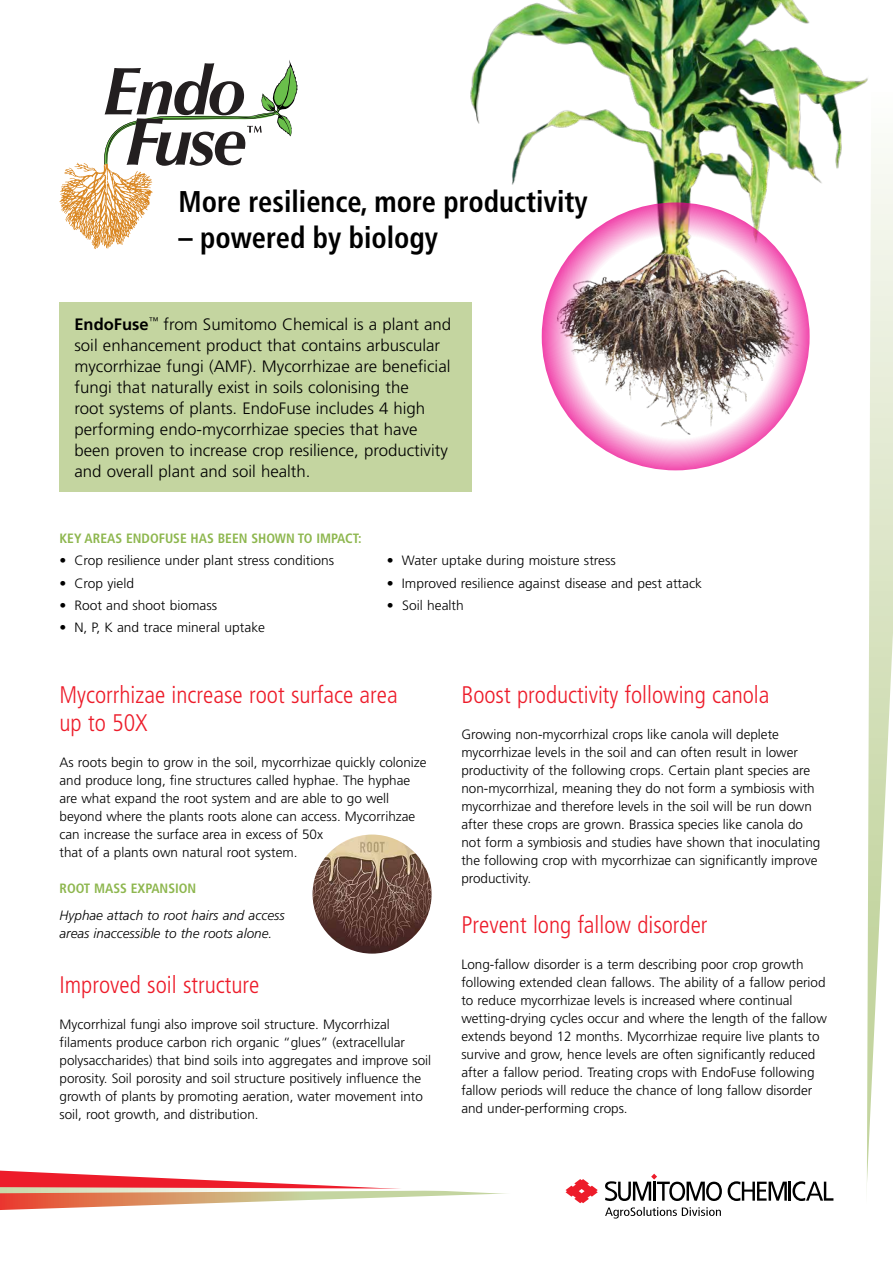
<style>
.page{position:relative;width:893px;height:1263px;background:#fff}
.page>*{position:absolute;margin:0;border:0;box-sizing:border-box;transform-origin:0 0}
.t1{font:700 condensed 30px "Frutiger";color:#000;scale:.95 1}
.t2{font:300 condensed 24px/28.8px "Frutiger";color:#ed1c2a}
.t3{font:300 16.5px/21px "Frutiger";color:#000}
.t4{font:300 13.5px/18px "Frutiger";color:#000}
.t5{font:italic 300 13.5px/18px "Frutiger";color:#000}
.t6{font:700 condensed 13.5px "Frutiger";color:#8eb74f}
.s1{font-weight:700}
</style>
<div class="page">
<img style="left:470px;top:0;width:384px;height:185px">
<svg style="left:60px;top:60px;width:238px;height:189px"></svg>
<img style="left:540px;top:173px;width:272px;height:298px">
<img style="left:542px;top:202px;width:268px;height:268px;border-radius:50%">
<div style="left:60px;top:302px;width:412px;height:190px;background:#c4d5a0"></div>
<svg style="left:854px;top:78px;width:39px;height:1111px"></svg>
<svg style="left:728px;top:1181px;width:105px;height:20px"></svg>
<svg style="left:0;top:1170px;width:722px;height:48px"></svg>
<img style="left:313px;top:834px;width:119px;height:120px;border-radius:60px">
<h1 class="t1" style="left:179px;top:184px;width:432px">More resilience, more productivity</h1>
<h1 class="t1" style="left:179px;top:220px;width:275px">– powered by biology</h1>
<p class="t3" style="left:74px;top:313px;width:378px"><span class="s1">EndoFuse</span><sup>™</sup> from Sumitomo Chemical is a plant and soil enhancement product that contains arbuscular mycorrhizae fungi (AMF). Mycorrhizae are beneficial fungi that naturally exist in soils colonising the<br>root systems of plants. EndoFuse includes 4 high performing endo-mycorrhizae species that have been proven to increase crop resilience, productivity and overall plant and soil health.</p>
<p class="t6" style="left:60px;top:530px;width:304px">KEY AREAS ENDOFUSE HAS BEEN SHOWN TO IMPACT:</p>
<p class="t4" style="left:60px;top:552px;width:276px">• Crop resilience under plant stress conditions</p>
<p class="t4" style="left:60px;top:574px;width:76px">• Crop yield</p>
<p class="t4" style="left:60px;top:596px;width:159px">• Root and shoot biomass</p>
<p class="t4" style="left:60px;top:618px;width:207px">• N, P, K and trace mineral uptake</p>
<p class="t4" style="left:387px;top:552px;width:230px">• Water uptake during moisture stress</p>
<p class="t4" style="left:387px;top:574px;width:317px">• Improved resilience against disease and pest attack</p>
<p class="t4" style="left:387px;top:596px;width:78px">• Soil health</p>
<h2 class="t2" style="left:60px;top:680px;width:340px">Mycorrhizae increase root surface area up to 50X</h2>
<p class="t4" style="left:60px;top:754px;width:369px">As roots begin to grow in the soil, mycorrhizae quickly colonize and produce long, fine structures called hyphae. The hyphae are what expand the root system and are able to go well beyond where the plants roots alone can access. Mycorrihzae can increase the surface area in excess of 50x<br>that of a plants own natural root system.</p>
<p class="t6" style="left:60px;top:881px;width:138px">ROOT MASS EXPANSION</p>
<p class="t5" style="left:60px;top:906px;width:227px">Hyphae attach to root hairs and access areas inaccessible to the roots alone.</p>
<h2 class="t2" style="left:461px;top:910px;width:248px">Prevent long fallow disorder</h2>
<p class="t4" style="left:461px;top:955px;width:367px">Long-fallow disorder is a term describing poor crop growth following extended clean fallows. The ability of a fallow period to reduce mycorrhizae levels is increased where continual wetting-drying cycles occur and where the length of the fallow extends beyond 12 months. Mycorrhizae require live plants to survive and grow, hence levels are often significantly reduced after a fallow period. Treating crops with EndoFuse following fallow periods will reduce the chance of long fallow disorder and under-performing crops.</p>
<h2 class="t2" style="left:461px;top:680px;width:310px">Boost productivity following canola</h2>
<p class="t4" style="left:461px;top:725px;width:360px">Growing non-mycorrhizal crops like canola will deplete mycorrhizae levels in the soil and can often result in lower productivity of the following crops. Certain plant species are non-mycorrhizal, meaning they do not form a symbiosis with mycorrhizae and therefore levels in the soil will be run down after these crops are grown. Brassica species like canola do not form a symbiosis and studies have shown that inoculating the following crop with mycorrhizae can significantly improve productivity.</p>
<h2 class="t2" style="left:60px;top:970px;width:201px">Improved soil structure</h2>
<p class="t4" style="left:60px;top:1015px;width:373px">Mycorrhizal fungi also improve soil structure. Mycorrhizal filaments produce carbon rich organic “glues” (extracellular polysaccharides) that bind soils into aggregates and improve soil porosity. Soil porosity and soil structure positively influence the growth of plants by promoting aeration, water movement into soil, root growth, and distribution.</p>
</div>
